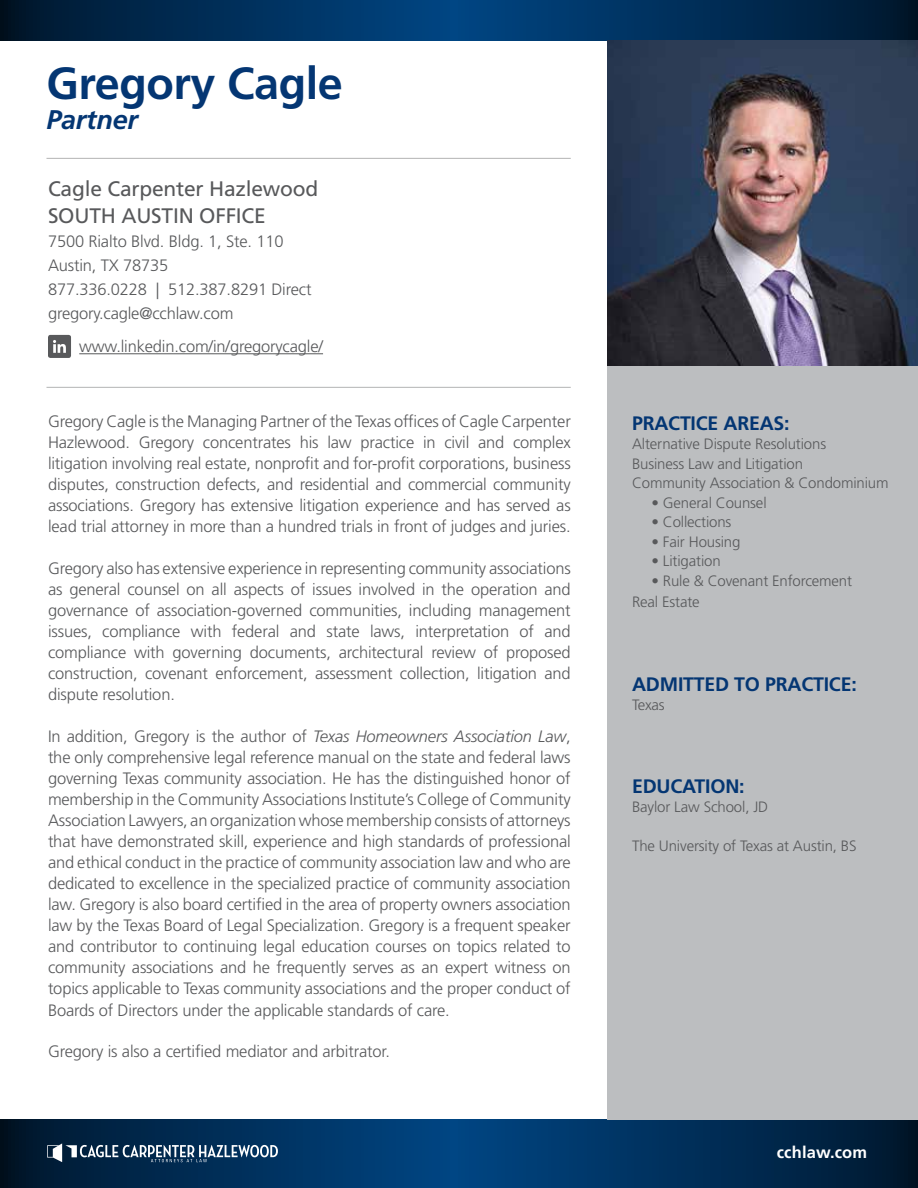
<style>
.page{position:relative;width:918px;height:1188px;background:#fff}
.page>*{position:absolute;margin:0;border:0;box-sizing:border-box;transform-origin:0 0}
.t1{font:700 45px "Frutiger LT Std";letter-spacing:-.01em;color:#043673}
.t2{font:italic 700 27px "Frutiger LT Std";letter-spacing:-.01em;color:#043673}
.t3{font:21px/27px "Frutiger LT Std";letter-spacing:-.01em;color:#58595b}
.t4{font:700 19.5px "Frutiger LT Std";letter-spacing:-.01em;color:#043673}
.t5{font:300 16.5px/21px "Frutiger LT Std";letter-spacing:-.01em;color:#58595b;text-align:justify}
.t6{font:700 16.5px "Frutiger LT Std";letter-spacing:.01em;color:#fff}
.t7{font:300 15px/19.5px "Frutiger LT Std";letter-spacing:-.01em;color:#58595b}
.s1{font-style:italic}
</style>
<div class="page">
<svg style="left:0;top:1119px;width:918px;height:69px;background:#012f59"></svg>
<hr style="left:46px;top:158px;width:525px;height:1px;background:#b3b4b4">
<hr style="left:46px;top:387px;width:525px;height:1px;background:#b3b4b4">
<svg style="left:47px;top:1143px;width:231px;height:19px;background:#48657f"></svg>
<div style="left:608px;top:365px;width:310px;height:754px;background:#bcbec0"></div>
<svg style="left:0;top:0;width:918px;height:41px;background:#002e58"></svg>
<hr style="left:79px;top:353px;width:244px;height:1px;background:#58595b">
<img style="left:608px;top:41px;width:310px;height:324px">
<div style="left:48px;top:335px;width:23px;height:23px;background:#58595b;border-radius:2px"></div>
<svg style="left:53px;top:340px;width:13px;height:13px"></svg>
<h1 class="t1" style="left:46px;top:56px;width:298px">Gregory Cagle</h1>
<h2 class="t2" style="left:46px;top:103px;width:93px">Partner</h2>
<p class="t3" style="left:48px;top:175px;width:272px">Cagle Carpenter Hazlewood<br>SOUTH AUSTIN OFFICE</p>
<p class="t5" style="left:48px;top:230px;width:265px;line-height:24px;text-align:left">7500 Rialto Blvd. Bldg. 1, Ste. 110<br>Austin, TX 78735<br>877.336.0228 | 512.387.8291 Direct gregory.cagle@cchlaw.com</p>
<p class="t5" style="left:79px;top:336px;width:245px">www.linkedin.com/in/gregorycagle/</p>
<p class="t5" style="left:48px;top:411px;width:524px">Gregory Cagle is the Managing Partner of the Texas offices of Cagle Carpenter Hazlewood. Gregory concentrates his law practice in civil and complex litigation involving real estate, nonprofit and for-profit corporations, business disputes, construction defects, and residential and commercial community associations. Gregory has extensive litigation experience and has served as lead trial attorney in more than a hundred trials in front of judges and juries.</p>
<p class="t5" style="left:48px;top:558px;width:524px">Gregory also has extensive experience in representing community associations as general counsel on all aspects of issues involved in the operation and governance of association-governed communities, including management issues, compliance with federal and state laws, interpretation of and compliance with governing documents, architectural review of proposed construction, covenant enforcement, assessment collection, litigation and dispute resolution.</p>
<p class="t5" style="left:48px;top:726px;width:524px">In addition, Gregory is the author of <span class="s1">Texas Homeowners Association Law</span>, the only comprehensive legal reference manual on the state and federal laws governing Texas community association. He has the distinguished honor of membership in the Community Associations Institute’s College of Community Association Lawyers, an organization whose membership consists of attorneys that have demonstrated skill, experience and high standards of professional and ethical conduct in the practice of community association law and who are dedicated to excellence in the specialized practice of community association law. Gregory is also board certified in the area of property owners association law by the Texas Board of Legal Specialization. Gregory is a frequent speaker and contributor to continuing legal education courses on topics related to community associations and he frequently serves as an expert witness on topics applicable to Texas community associations and the proper conduct of Boards of Directors under the applicable standards of care.</p>
<p class="t5" style="left:48px;top:1042px;width:343px">Gregory is also a certified mediator and arbitrator.</p>
<p class="t4" style="left:632px;top:411px;width:159px">PRACTICE AREAS:</p>
<p class="t7" style="left:632px;top:434px;width:258px">Alternative Dispute Resolutions<br>Business Law and Litigation<br>Community Association &amp; Condominium</p>
<p class="t7" style="left:652px;top:493px;width:117px">• General Counsel</p>
<p class="t7" style="left:652px;top:512px;width:81px">• Collections</p>
<p class="t7" style="left:652px;top:532px;width:90px">• Fair Housing</p>
<p class="t7" style="left:652px;top:551px;width:71px">• Litigation</p>
<p class="t7" style="left:632px;top:570px;width:222px;line-height:21px;text-indent:20px">• Rule &amp; Covenant Enforcement<br>Real Estate</p>
<p class="t4" style="left:632px;top:672px;width:226px">ADMITTED TO PRACTICE:</p>
<p class="t7" style="left:632px;top:695px;width:34px">Texas</p>
<p class="t4" style="left:632px;top:774px;width:114px">EDUCATION:</p>
<p class="t7" style="left:632px;top:797px;width:138px">Baylor Law School, JD</p>
<p class="t7" style="left:632px;top:836px;width:226px">The University of Texas at Austin, BS</p>
<p class="t6" style="left:777px;top:1143px;width:92px">cchlaw.com</p>
</div>
